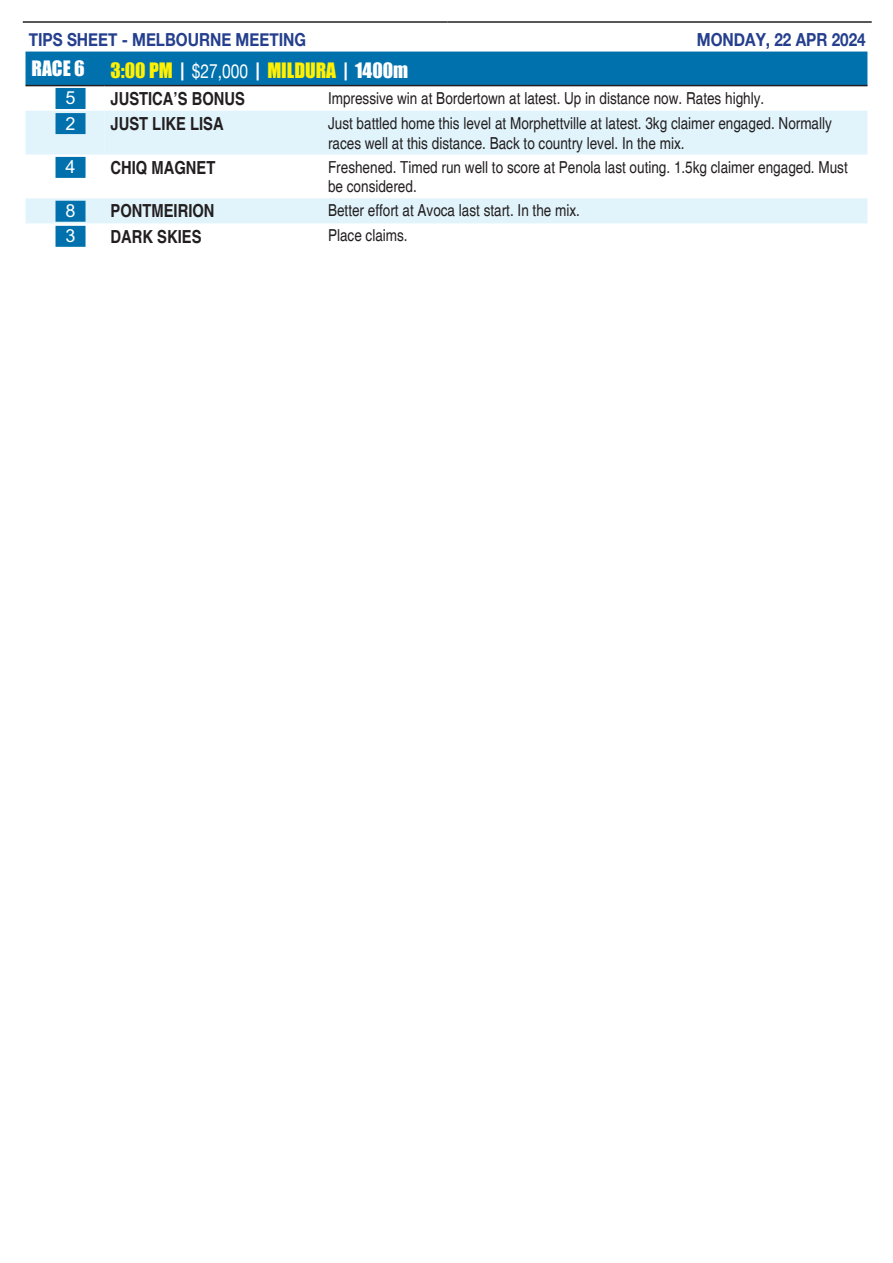
<style>
.page{position:relative;width:893px;height:1263px;background:#fff}
.page>*{position:absolute;margin:0;border:0;box-sizing:border-box;transform-origin:0 0}
.Tips-Analysis-Header{font:19.5px "Impact";color:#fff101}
.Tips-Analysis-Header-2{font:19.5px "Impact";color:#fff}
.t1{font:700 condensed 18px "Helvetica";color:#231f20}
.t2{font:700 18px "Helvetica Neue";color:#253f8e;scale:.85 1}
.Tips-Num{font:700 18px "M Hei HK";color:#fff}
.Tips-Analysis-Body{font:condensed 16.5px/19.8px "Helvetica";color:#231f20}
.s1{color:#fff}
.s2{font-family:"Helvetica Neue";color:#fff}
</style>
<div class="page">
<hr style="left:23px;top:21px;width:424px;height:2px;background:#231f20">
<hr style="left:447px;top:21px;width:425px;height:2px;background:#231f20">
<div style="left:26px;top:52px;width:841px;height:33px;background:#0071ad"></div>
<svg style="left:26px;top:111px;width:841px;height:112px;fill:#e1f4fc"></svg>
<hr style="left:26px;top:85px;width:78px;height:1px;background:#231f20">
<hr style="left:104px;top:85px;width:218px;height:1px;background:#231f20">
<hr style="left:322px;top:85px;width:545px;height:1px;background:#231f20">
<div style="left:56px;top:88px;width:30px;height:21px;background:#0071ad"></div>
<div style="left:56px;top:113px;width:30px;height:21px;background:#0071ad"></div>
<div style="left:56px;top:157px;width:30px;height:21px;background:#0071ad"></div>
<div style="left:56px;top:201px;width:30px;height:21px;background:#0071ad"></div>
<div style="left:56px;top:226px;width:30px;height:21px;background:#0071ad"></div>
<p class="t2" style="left:29px;top:28px;width:328px">TIPS SHEET - MELBOURNE MEETING</p>
<p class="t2" style="left:697px;top:28px;width:200px">MONDAY, 22 APR 2024</p>
<p class="Tips-Analysis-Header-2" style="left:32px;top:53px;width:55px">RACE 6</p>
<p class="Tips-Analysis-Header" style="left:110px;top:55px;width:299px">3:00 PM <span class="s1">|</span> <span class="s2">$27,000</span> <span class="s1">|</span> MILDURA <span class="s1">| 1400m</span></p>
<p class="Tips-Num" style="left:66px;top:85px;width:12px">5</p>
<p class="t1" style="left:110px;top:87px;width:136px">JUSTICA’S BONUS</p>
<p class="Tips-Analysis-Body" style="left:328px;top:88px;width:438px">Impressive win at Bordertown at latest. Up in distance now. Rates highly.</p>
<p class="Tips-Num" style="left:66px;top:110px;width:12px">2</p>
<p class="t1" style="left:110px;top:113px;width:115px">JUST LIKE LISA</p>
<p class="Tips-Analysis-Body" style="left:328px;top:113px;width:505px">Just battled home this level at Morphettville at latest. 3kg claimer engaged. Normally races well at this distance. Back to country level. In the mix.</p>
<p class="Tips-Num" style="left:66px;top:154px;width:12px">4</p>
<p class="t1" style="left:110px;top:156px;width:106px">CHIQ MAGNET</p>
<p class="Tips-Analysis-Body" style="left:328px;top:157px;width:521px">Freshened. Timed run well to score at Penola last outing. 1.5kg claimer engaged. Must be considered.</p>
<p class="Tips-Num" style="left:66px;top:198px;width:12px">8</p>
<p class="t1" style="left:110px;top:200px;width:106px">PONTMEIRION</p>
<p class="Tips-Analysis-Body" style="left:328px;top:201px;width:253px">Better effort at Avoca last start. In the mix.</p>
<p class="Tips-Num" style="left:66px;top:223px;width:12px">3</p>
<p class="t1" style="left:110px;top:225px;width:93px">DARK SKIES</p>
<p class="Tips-Analysis-Body" style="left:328px;top:226px;width:81px">Place claims.</p>
</div>
